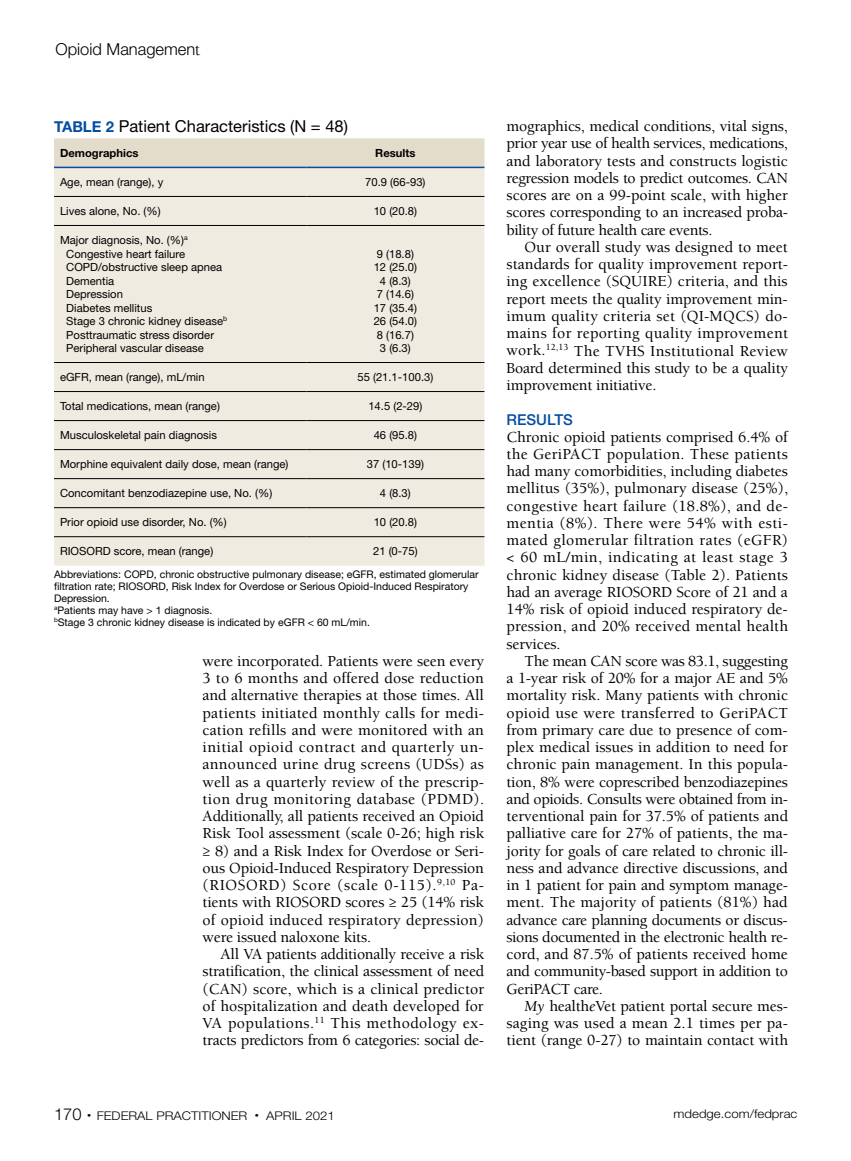
<style>
.page{position:relative;width:851px;height:1161px;background:#fff}
.page>*{position:absolute;margin:0;border:0;box-sizing:border-box;transform-origin:0 0}
.t1{font:16.5px "Helvetica Neue LT Std";color:#000}
.t2{font:300 16.5px "Helvetica Neue LT Std";color:#000}
.t3{font:500 15.75px/17.2px "Berkeley Std";letter-spacing:-.01em;color:#000;text-align:justify}
.t4{font:500 15px "Helvetica Neue LT Std";color:#034ea2}
.t5{font:300 12px "Helvetica Neue LT Std";color:#000;scale:1.1 1}
.t6{font:11.25px/13.5px "Helvetica Neue LT Std";color:#000}
.t7{font:700 11.25px "Helvetica Neue LT Std";color:#000}
.t8{font:10.5px/12px "Helvetica Neue LT Std";color:#000}
.s1{font-family:"Berkeley Std";font-weight:400;font-size:18px}
.s2{font-weight:700;font-size:15px;color:#034ea2}
.s3{font-weight:400;font-style:italic}
.s4{font-size:16.5px}
</style>
<div class="page">
<div style="left:54px;top:138px;width:430px;height:29px;background:#e4dcca"></div>
<div style="left:54px;top:168px;width:430px;height:398px;background:#efebe1"></div>
<hr style="left:54px;top:196px;width:252px;height:1px;background:#000">
<hr style="left:306px;top:196px;width:178px;height:1px;background:#000">
<hr style="left:54px;top:225px;width:252px;height:1px;background:#000">
<hr style="left:306px;top:225px;width:178px;height:1px;background:#000">
<hr style="left:54px;top:362px;width:252px;height:1px;background:#000">
<hr style="left:306px;top:362px;width:178px;height:1px;background:#000">
<hr style="left:54px;top:391px;width:252px;height:1px;background:#000">
<hr style="left:306px;top:391px;width:178px;height:1px;background:#000">
<hr style="left:54px;top:420px;width:252px;height:1px;background:#000">
<hr style="left:306px;top:420px;width:178px;height:1px;background:#000">
<hr style="left:54px;top:449px;width:252px;height:1px;background:#000">
<hr style="left:306px;top:449px;width:178px;height:1px;background:#000">
<hr style="left:54px;top:478px;width:252px;height:1px;background:#000">
<hr style="left:306px;top:478px;width:178px;height:1px;background:#000">
<hr style="left:54px;top:507px;width:252px;height:1px;background:#000">
<hr style="left:306px;top:507px;width:178px;height:1px;background:#000">
<hr style="left:54px;top:536px;width:252px;height:1px;background:#000">
<hr style="left:306px;top:536px;width:178px;height:1px;background:#000">
<hr style="left:54px;top:167px;width:252px;height:1px;background:#034ea2">
<hr style="left:306px;top:167px;width:178px;height:1px;background:#034ea2">
<p class="t2" style="left:56px;top:39px;width:146px">Opioid Managemen<span class="s1">t</span></p>
<p class="t1" style="left:54px;top:117px;width:295px"><span class="s2">TABLE 2</span> Patient Characteristics (N = 48)</p>
<p class="t7" style="left:60px;top:146px;width:80px">Demographics</p>
<p class="t7" style="left:375px;top:146px;width:42px">Results</p>
<p class="t6" style="left:60px;top:175px;width:105px">Age, mean (range), y</p>
<p class="t6" style="left:365px;top:175px;width:62px">70.9 (66-93)</p>
<p class="t6" style="left:60px;top:204px;width:102px">Lives alone, No. (%)</p>
<p class="t6" style="left:373px;top:204px;width:45px">10 (20.8)</p>
<p class="t6" style="left:66px;top:233px;width:162px;text-indent:-6px">Major diagnosis, No. (%)<sup>a<br></sup>Congestive heart failure<br>COPD/obstructive sleep apnea<br>Dementia<br>Depression<br>Diabetes mellitus<br>Stage 3 chronic kidney disease<sup>b<br></sup>Posttraumatic stress disorder<br>Peripheral vascular disease</p>
<p class="t6" style="left:373px;top:247px;width:45px;text-align:center">9 (18.8)<br>12 (25.0)<br>4 (8.3)<br>7 (14.6)<br>17 (35.4)<br>26 (54.0)<br>8 (16.7)<br>3 (6.3)</p>
<p class="t6" style="left:60px;top:370px;width:146px">eGFR, mean (range), mL/min</p>
<p class="t6" style="left:357px;top:370px;width:77px">55 (21.1-100.3)</p>
<p class="t6" style="left:60px;top:399px;width:161px">Total medications, mean (range)</p>
<p class="t6" style="left:368px;top:399px;width:55px">14.5 (2-29)</p>
<p class="t6" style="left:60px;top:428px;width:158px">Musculoskeletal pain diagnosis</p>
<p class="t6" style="left:373px;top:428px;width:45px">46 (95.8)</p>
<p class="t6" style="left:60px;top:457px;width:230px">Morphine equivalent daily dose, mean (range)</p>
<p class="t6" style="left:367px;top:457px;width:59px">37 (10-139)</p>
<p class="t6" style="left:60px;top:486px;width:214px">Concomitant benzodiazepine use, No. (%)</p>
<p class="t6" style="left:380px;top:486px;width:32px">4 (8.3)</p>
<p class="t6" style="left:60px;top:515px;width:168px">Prior opioid use disorder, No. (%)</p>
<p class="t6" style="left:373px;top:515px;width:45px">10 (20.8)</p>
<p class="t6" style="left:60px;top:544px;width:155px">RIOSORD score, mean (range)</p>
<p class="t6" style="left:373px;top:544px;width:46px">21 (0-75)</p>
<p class="t8" style="left:54px;top:568px;width:426px">Abbreviations: COPD, chronic obstructive pulmonary disease; eGFR, estimated glomerular filtration rate; RIOSORD, Risk Index for Overdose or Serious Opioid-Induced Respiratory Depression.<br><sup>a</sup>Patients may have &gt; 1 diagnosis.<br><sup>b</sup>Stage 3 chronic kidney disease is indicated by eGFR &lt; 60 mL/min.</p>
<p class="t3" style="left:202px;top:653px;width:283px">were incorporated. Patients were seen every 3 to 6 months and offered dose reduction and alternative therapies at those times. All patients initiated monthly calls for medi&shy;cation refills and were monitored with an initial opioid contract and quarterly un&shy;announced urine drug screens (UDSs) as well as a quarterly review of the prescrip&shy;tion drug monitoring database (PDMD).<br>Additionally, all patients received an Opioid Risk Tool assessment (scale 0-26; high risk ≥ 8) and a Risk Index for Overdose or Seri&shy;ous Opioid-Induced Respiratory Depression (RIOSORD) Score (scale 0-115).<sup>9,10</sup> Pa&shy;tients with RIOSORD scores ≥ 25 (14% risk of opioid induced respiratory depression) were issued naloxone kits.</p>
<p class="t3" style="left:203px;top:946px;width:283px;text-indent:18px">All VA patients additionally receive a risk stratification, the clinical assessment of need (CAN) score, which is a clinical predictor of hospitalization and death developed for VA populations.<sup>11</sup> This methodology ex&shy;tracts predictors from 6 categories: social de-</p>
<p class="t3" style="left:506px;top:118px;width:283px">mographics, medical conditions, vital signs, prior year use of health services, medications, and laboratory tests and constructs logistic regression models to predict outcomes. CAN scores are on a 99-point scale, with higher scores corresponding to an increased proba&shy;bility of future health care events.</p>
<p class="t3" style="left:506px;top:239px;width:283px;text-indent:18px">Our overall study was designed to meet standards for quality improvement report&shy;ing excellence (SQUIRE) criteria, and this report meets the quality improvement min&shy;imum quality criteria set (QI-MQCS) do&shy;mains for reporting quality improvement work.<sup>12,13</sup> The TVHS Institutional Review Board determined this study to be a quality improvement initiative.</p>
<p class="t4" style="left:506px;top:410px;width:68px">RESULTS</p>
<p class="t3" style="left:506px;top:428px;width:283px">Chronic opioid patients comprised 6.4% of the GeriPACT population. These patients had many comorbidities, including diabetes mellitus (35%), pulmonary disease (25%), congestive heart failure (18.8%), and de&shy;mentia (8%). There were 54% with esti&shy;mated glomerular filtration rates (eGFR) &lt; 60 mL/min, indicating at least stage 3 chronic kidney disease (Table 2). Patients had an average RIOSORD Score of 21 and a 14% risk of opioid induced respiratory de&shy;pression, and 20% received mental health services.</p>
<p class="t3" style="left:506px;top:653px;width:283px;text-indent:18px">The mean CAN score was 83.1, suggesting a 1-year risk of 20% for a major AE and 5% mortality risk. Many patients with chronic opioid use were transferred to GeriPACT from primary care due to presence of com&shy;plex medical issues in addition to need for chronic pain management. In this popula&shy;tion, 8% were coprescribed benzodiazepines and opioids. Consults were obtained from in&shy;terventional pain for 37.5% of patients and palliative care for 27% of patients, the ma&shy;jority for goals of care related to chronic ill&shy;ness and advance directive discussions, and in 1 patient for pain and symptom manage&shy;ment. The majority of patients (81%) had advance care planning documents or discus&shy;sions documented in the electronic health re&shy;cord, and 87.5% of patients received home and community-based support in addition to GeriPACT care.</p>
<p class="t3" style="left:506px;top:998px;width:283px;text-indent:18px"><span class="s3">My</span> health<span class="s3">e</span>Vet patient portal secure mes&shy;saging was used a mean 2.1 times per pa&shy;tient (range 0-27) to maintain contact with</p>
<p class="t5" style="left:54px;top:1108px;width:257px"><span class="s4">170</span> <sup>•</sup> FEDERAL PRACTITIONER <sup>•</sup> APRIL 2021</p>
<p class="t5" style="left:673px;top:1107px;width:114px">mdedge.com/fedprac</p>
</div>
